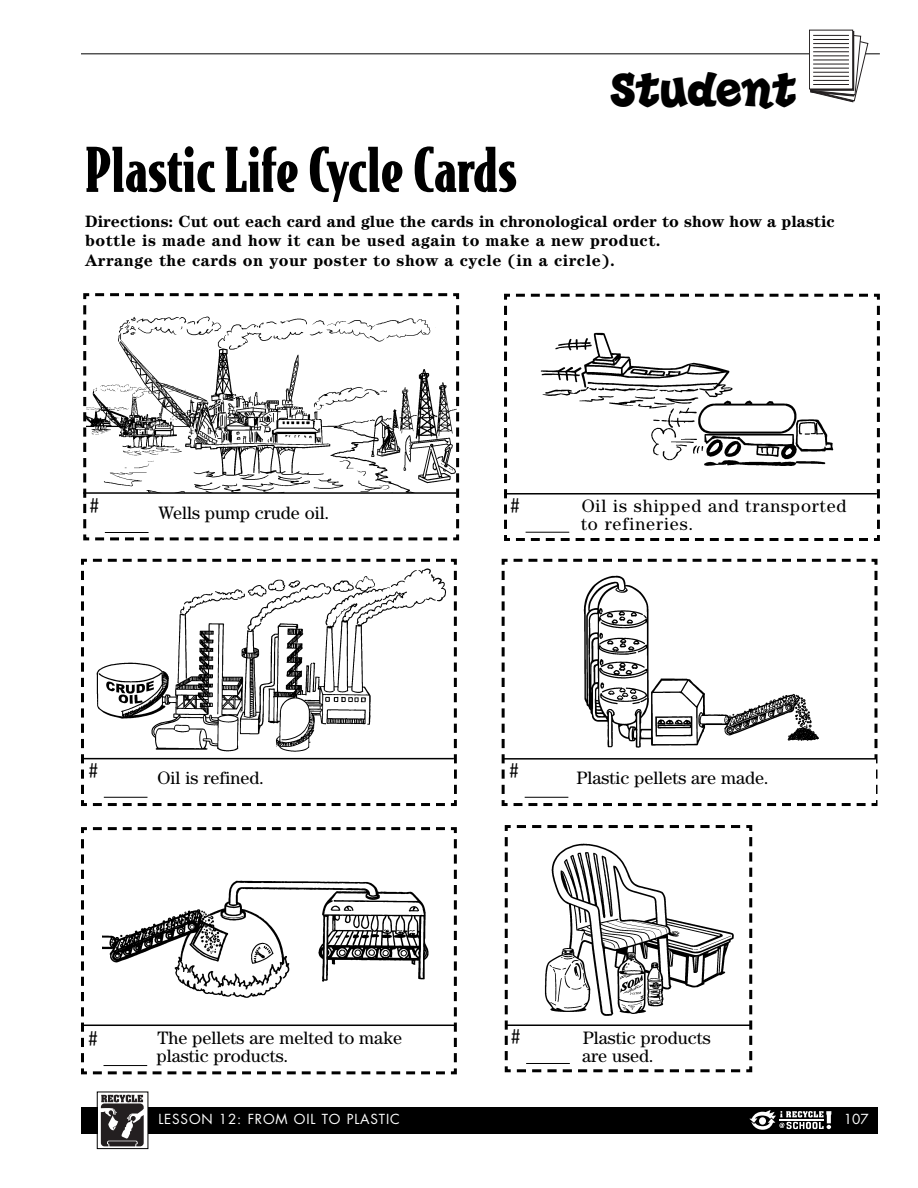
<style>
.page{position:relative;width:918px;height:1188px;background:#fff}
.page>*{position:absolute;margin:0;border:0;box-sizing:border-box;transform-origin:0 0}
.t1{font:900 58.5px "Bodega Serif";color:#000}
.t2{font:600 45px "Hip Hop";color:#000}
.t3{font:19.5px "Officina Sans";color:#000}
.t4{font:18px/18px "Century";color:#000}
.t5{font:18px/18px "Century";letter-spacing:.05em;color:#000}
.t6{font:700 16.5px/19.8px "Century";letter-spacing:.03em;color:#000}
.t7{font:13.5px "Futura";letter-spacing:.06em;color:#fff}
</style>
<div class="page">
<div style="left:81px;top:1107px;width:797px;height:27px;background:#000"></div>
<hr style="left:81px;top:53px;width:799px;height:1px;background:#000">
<svg style="left:809px;top:30px;width:59px;height:72px"></svg>
<svg style="left:749px;top:1110px;width:82px;height:20px"></svg>
<svg style="left:99px;top:1094px;width:47px;height:53px"></svg>
<svg style="left:101px;top:1095px;width:43px;height:51px;background:#595656"></svg>
<div style="left:97px;top:1092px;width:51px;height:57px;border:1px solid #000"></div>
<svg style="left:83px;top:293px;width:377px;height:248px"></svg>
<svg style="left:501px;top:558px;width:377px;height:248px"></svg>
<svg style="left:81px;top:558px;width:376px;height:248px"></svg>
<svg style="left:504px;top:825px;width:249px;height:248px"></svg>
<div style="left:87px;top:493px;width:369px;height:44px;background:#fff"></div>
<hr style="left:83px;top:492px;width:373px;height:2px;background:#000">
<div style="left:506px;top:759px;width:369px;height:44px;background:#fff"></div>
<hr style="left:503px;top:758px;width:373px;height:2px;background:#000">
<div style="left:85px;top:759px;width:368px;height:43px;background:#fff"></div>
<hr style="left:82px;top:758px;width:372px;height:1px;background:#000">
<div style="left:508px;top:1026px;width:240px;height:43px;background:#fff"></div>
<hr style="left:507px;top:1024px;width:243px;height:2px;background:#000">
<hr style="left:105px;top:532px;width:44px;height:1px;background:#000">
<hr style="left:525px;top:797px;width:43px;height:1px;background:#000">
<hr style="left:104px;top:797px;width:44px;height:1px;background:#000">
<hr style="left:526px;top:1063px;width:44px;height:1px;background:#000">
<svg style="left:504px;top:293px;width:376px;height:248px"></svg>
<div style="left:507px;top:494px;width:369px;height:43px;background:#fff"></div>
<hr style="left:504px;top:493px;width:373px;height:2px;background:#000">
<hr style="left:526px;top:532px;width:43px;height:1px;background:#000">
<svg style="left:81px;top:827px;width:376px;height:248px"></svg>
<div style="left:85px;top:1026px;width:368px;height:43px;background:#fff"></div>
<hr style="left:81px;top:1025px;width:374px;height:1px;background:#000">
<hr style="left:104px;top:1065px;width:43px;height:1px;background:#000">
<h2 class="t2" style="left:610px;top:71px;width:187px">Student</h2>
<h1 class="t1" style="left:85px;top:142px;width:433px">Plastic Life Cycle Cards</h1>
<p class="t6" style="left:85px;top:212px;width:751px">Directions: Cut out each card and glue the cards in chronological order to show how a plastic bottle is made and how it can be used again to make a new product.<br>Arrange the cards on your poster to show a cycle (in a circle).</p>
<p class="t3" style="left:89px;top:497px;width:11px">#</p>
<p class="t4" style="left:158px;top:505px;width:173px">Wells pump crude oil.</p>
<p class="t3" style="left:510px;top:497px;width:11px">#</p>
<p class="t5" style="left:581px;top:499px;width:267px">Oil is shipped and transported to refineries.</p>
<p class="t3" style="left:88px;top:762px;width:11px">#</p>
<p class="t3" style="left:509px;top:762px;width:11px">#</p>
<p class="t4" style="left:158px;top:770px;width:108px">Oil is refined.</p>
<p class="t4" style="left:576px;top:771px;width:194px">Plastic pellets are made.</p>
<p class="t3" style="left:88px;top:1030px;width:11px">#</p>
<p class="t4" style="left:157px;top:1030px;width:247px">The pellets are melted to make plastic products.</p>
<p class="t3" style="left:511px;top:1028px;width:11px">#</p>
<p class="t4" style="left:582px;top:1031px;width:130px">Plastic products are used.</p>
<p class="t7" style="left:158px;top:1113px;width:243px">LESSON 12: FROM OIL TO PLASTIC</p>
<p class="t7" style="left:844px;top:1113px;width:26px">107</p>
</div>
